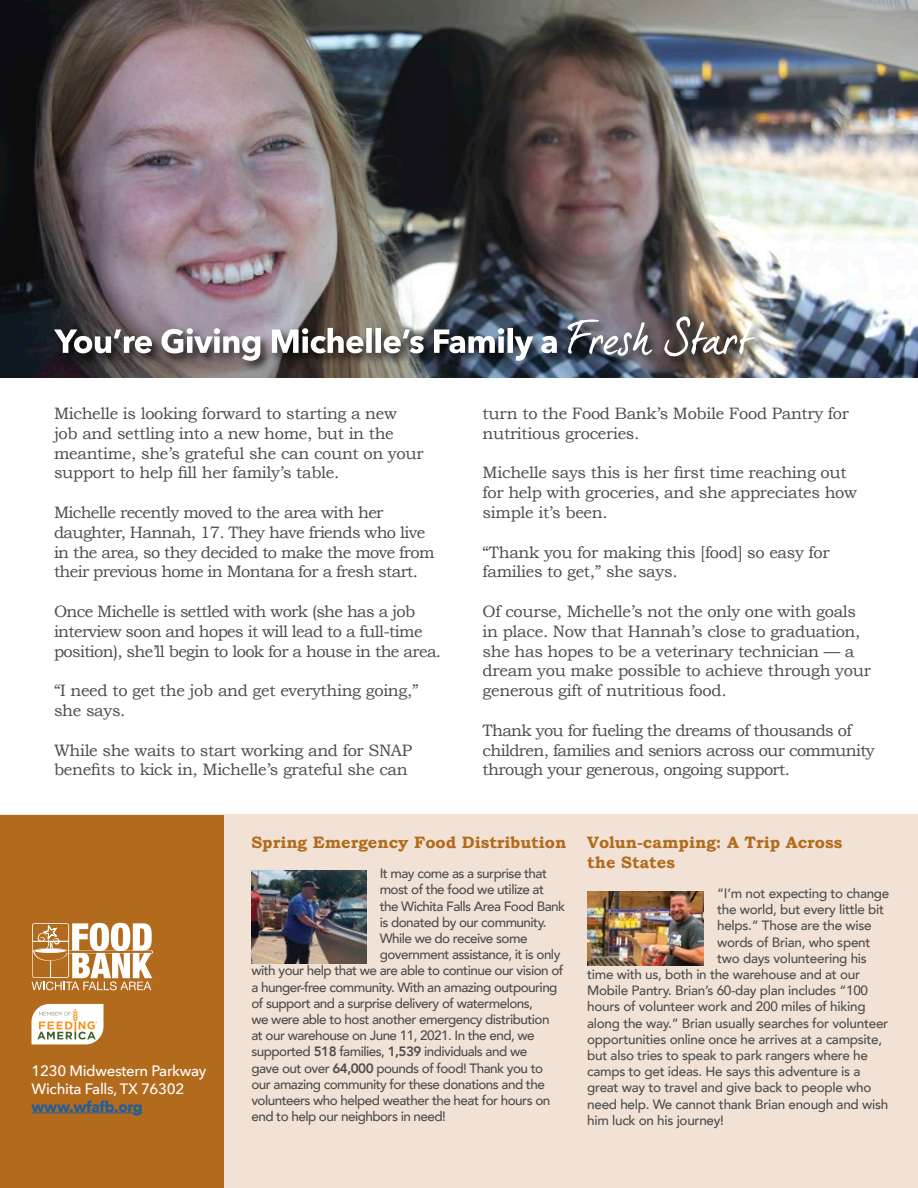
<style>
.page{position:relative;width:918px;height:1188px;background:#fff}
.page>*{position:absolute;margin:0;border:0;box-sizing:border-box;transform-origin:0 0}
.t1{font:16.5px/19.8px "Bookman Old Style";letter-spacing:-.02em;color:#4d4d4e}
.t2{font:16.5px/19.8px "Bookman Old Style";letter-spacing:-.04em;color:#4d4d4e}
.t3{font:700 16.5px/19.8px "Bookman Old Style";color:#b26b1d}
.t4{font:500 15px/18px "Avenir Next";letter-spacing:-.02em;color:#fff}
.t5{font:700 15px "Avenir Next";letter-spacing:-.02em;color:#1f5e9d}
.t6{font:500 13.5px "Avenir";letter-spacing:-.04em;color:#4d4d4e}
.t7{font:500 13.5px "Avenir";letter-spacing:-.02em;color:#4d4d4e}
.s1{font-weight:800}
</style>
<div class="page">
<img style="left:0;top:0;width:918px;height:378px">
<div style="left:0;top:815px;width:918px;height:373px;background:#f1e2d5"></div>
<div style="left:0;top:816px;width:223px;height:372px;background:#b26b1d"></div>
<svg style="left:32px;top:923px;width:121px;height:67px"></svg>
<svg style="left:34px;top:949px;width:32px;height:4px"></svg>
<hr style="left:32px;top:1113px;width:111px;height:1px;background:#1f5e9d">
<svg style="left:32px;top:1004px;width:72px;height:40px;background:#ebe1cf"></svg>
<img style="left:587px;top:891px;width:117px;height:75px">
<img style="left:251px;top:870px;width:115px;height:93px">
<div style="left:52px;top:314px;width:714px;height:59px;background:#000;opacity:.75"></div>
<img style="left:54px;top:316px;width:701px;height:45px">
<p class="t1" style="left:54px;top:403px;width:371px">Michelle is looking forward to starting a new job and settling into a new home, but in the meantime, she’s grateful she can count on your support to help fill her family’s table.</p>
<p class="t2" style="left:54px;top:502px;width:382px">Michelle recently moved to the area with her daughter, Hannah, 17. They have friends who live in the area, so they decided to make the move from their previous home in Montana for a fresh start.</p>
<p class="t2" style="left:54px;top:601px;width:389px">Once Michelle is settled with work (she has a job interview soon and hopes it will lead to a full-time position), she’ll begin to look for a house in the area.</p>
<p class="t1" style="left:54px;top:681px;width:366px">“I need to get the job and get everything going,” she says.</p>
<p class="t1" style="left:54px;top:740px;width:360px">While she waits to start working and for SNAP benefits to kick in, Michelle’s grateful she can</p>
<p class="t1" style="left:483px;top:403px;width:368px">turn to the Food Bank’s Mobile Food Pantry for nutritious groceries.</p>
<p class="t1" style="left:483px;top:463px;width:376px">Michelle says this is her first time reaching out for help with groceries, and she appreciates how simple it’s been.</p>
<p class="t1" style="left:483px;top:542px;width:349px">“Thank you for making this [food] so easy for families to get,” she says.</p>
<p class="t1" style="left:483px;top:601px;width:390px">Of course, Michelle’s not the only one with goals in place. Now that Hannah’s close to graduation, she has hopes to be a veterinary technician — a dream you make possible to achieve through your generous gift of nutritious food.</p>
<p class="t2" style="left:483px;top:720px;width:394px">Thank you for fueling the dreams of thousands of children, families and seniors across our community through your generous, ongoing support.</p>
<p class="t4" style="left:32px;top:1061px;width:176px">1230 Midwestern Parkway<br>Wichita Falls, TX 76302</p>
<p class="t5" style="left:32px;top:1094px;width:113px">www.wfafb.org</p>
<p class="t3" style="left:251px;top:833px;width:316px">Spring Emergency Food Distribution</p>
<p class="t6" style="left:380px;top:862px;width:169px">It may come as a surprise that</p>
<p class="t6" style="left:380px;top:878px;width:166px">most of the food we utilize at</p>
<p class="t6" style="left:380px;top:894px;width:187px">the Wichita Falls Area Food Bank</p>
<p class="t6" style="left:380px;top:910px;width:168px">is donated by our community.</p>
<p class="t6" style="left:380px;top:927px;width:149px">While we do receive some</p>
<p class="t6" style="left:380px;top:943px;width:182px">government assistance, it is only</p>
<p class="t6" style="left:251px;top:959px;width:313px">with your help that we are able to continue our vision of</p>
<p class="t6" style="left:251px;top:975px;width:308px">a hunger-free community. With an amazing outpouring</p>
<p class="t6" style="left:251px;top:991px;width:283px">of support and a surprise delivery of watermelons,</p>
<p class="t6" style="left:251px;top:1008px;width:300px">we were able to host another emergency distribution</p>
<p class="t6" style="left:251px;top:1024px;width:285px">at our warehouse on June 11, 2021. In the end, we</p>
<p class="t6" style="left:251px;top:1040px;width:277px">supported <span class="s1">518</span> families, <span class="s1">1,539</span> individuals and we</p>
<p class="t6" style="left:251px;top:1056px;width:293px">gave out over <span class="s1">64,000</span> pounds of food! Thank you to</p>
<p class="t6" style="left:251px;top:1072px;width:295px">our amazing community for these donations and the</p>
<p class="t6" style="left:251px;top:1089px;width:300px">volunteers who helped weather the heat for hours on</p>
<p class="t6" style="left:251px;top:1105px;width:196px">end to help our neighbors in need!</p>
<p class="t3" style="left:587px;top:833px;width:257px">Volun-camping: A Trip Across the States</p>
<p class="t7" style="left:717px;top:882px;width:174px">“I’m not expecting to change</p>
<p class="t7" style="left:717px;top:898px;width:169px">the world, but every little bit</p>
<p class="t7" style="left:717px;top:914px;width:156px">helps.” Those are the wise</p>
<p class="t7" style="left:717px;top:930px;width:155px">words of Brian, who spent</p>
<p class="t7" style="left:717px;top:946px;width:151px">two days volunteering his</p>
<p class="t7" style="left:587px;top:963px;width:274px">time with us, both in the warehouse and at our</p>
<p class="t7" style="left:587px;top:979px;width:282px">Mobile Pantry. Brian’s 60-day plan includes “100</p>
<p class="t7" style="left:587px;top:995px;width:280px">hours of volunteer work and 200 miles of hiking</p>
<p class="t7" style="left:587px;top:1011px;width:303px">along the way.” Brian usually searches for volunteer</p>
<p class="t7" style="left:587px;top:1027px;width:297px">opportunities online once he arrives at a campsite,</p>
<p class="t7" style="left:587px;top:1044px;width:282px">but also tries to speak to park rangers where he</p>
<p class="t7" style="left:587px;top:1060px;width:275px">camps to get ideas. He says this adventure is a</p>
<p class="t7" style="left:587px;top:1076px;width:286px">great way to travel and give back to people who</p>
<p class="t7" style="left:587px;top:1092px;width:303px">need help. We cannot thank Brian enough and wish</p>
<p class="t7" style="left:587px;top:1108px;width:138px">him luck on his journey!</p>
</div>
